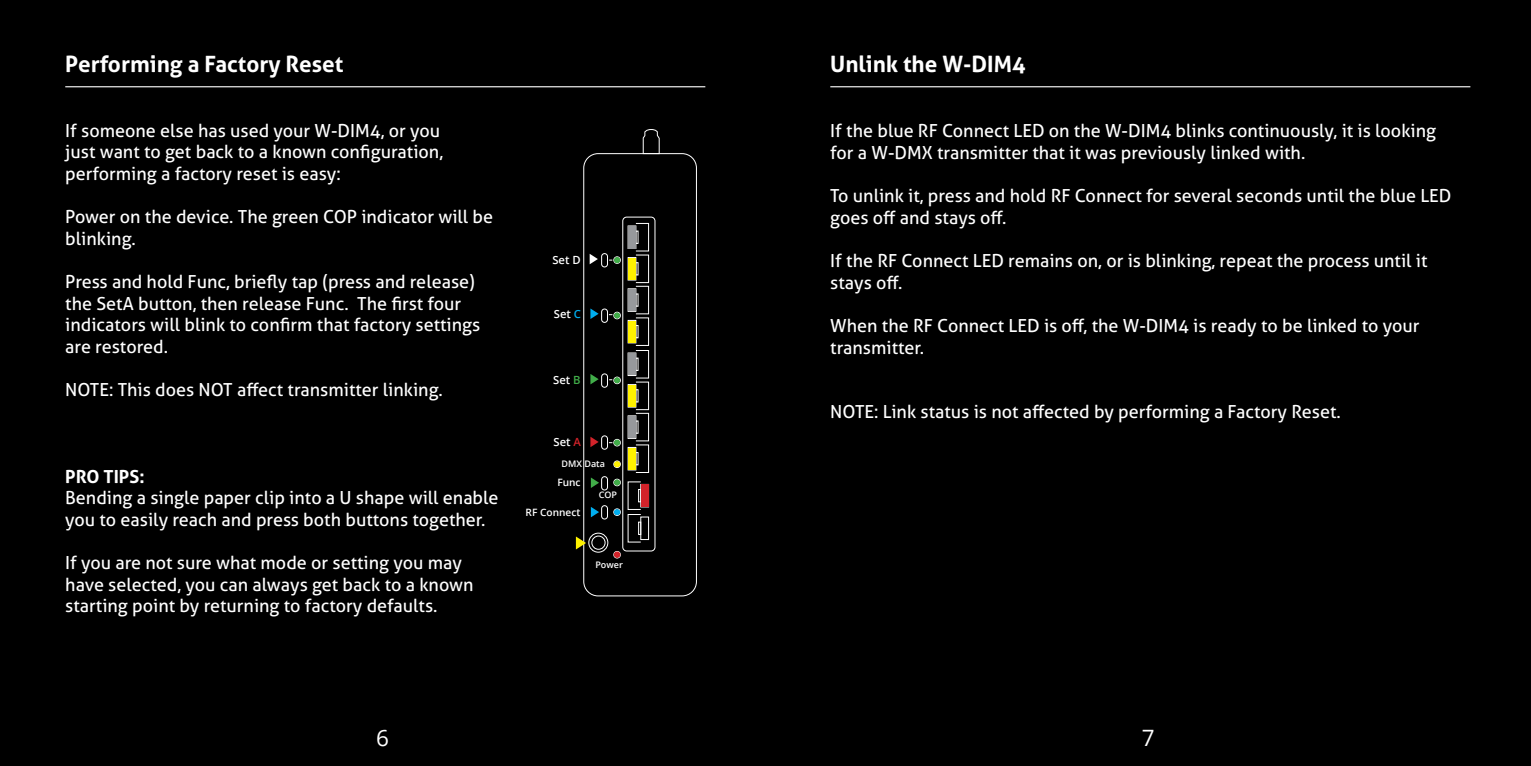
<style>
.page{position:relative;width:1531px;height:766px;background:#fff}
.page>*{position:absolute;margin:0;border:0;box-sizing:border-box;transform-origin:0 0}
.t1{font:700 22.5px "Aller";color:#fff}
.t2{font:22.5px "Open Sans";color:#fff}
.t3{font:18px/21.6px "Aller";color:#fff}
.t4{font:700 18px "Aller";color:#fff}
.t5{font:600 11.25px "Open Sans";color:#fff}
.t6{font:600 10.12px "Open Sans";color:#fff}
.t7{font:600 9px "Open Sans";color:#fff}
.s1{color:#00aeef}
.s2{color:#41ad49}
.s3{color:#d2232a}
</style>
<div class="page">
<div style="left:0;top:0;width:1531px;height:765px;background:#000"></div>
<hr style="left:65px;top:86px;width:640px;height:1px;background:#fff">
<hr style="left:830px;top:86px;width:640px;height:1px;background:#fff">
<div style="left:640px;top:516px;width:9px;height:23px;border:1px solid #fff"></div>
<svg style="left:638px;top:521px;width:3px;height:13px"></svg>
<svg style="left:638px;top:489px;width:3px;height:13px"></svg>
<div style="left:635px;top:444px;width:14px;height:28px;border:1px solid #fff"></div>
<svg style="left:635px;top:452px;width:3px;height:13px"></svg>
<div style="left:635px;top:413px;width:14px;height:28px;border:1px solid #fff"></div>
<svg style="left:636px;top:420px;width:2px;height:13px"></svg>
<div style="left:635px;top:381px;width:14px;height:29px;border:1px solid #fff"></div>
<div style="left:628px;top:384px;width:8px;height:23px;border:1px solid #fff"></div>
<svg style="left:635px;top:389px;width:3px;height:13px"></svg>
<div style="left:635px;top:350px;width:14px;height:28px;border:1px solid #fff"></div>
<svg style="left:635px;top:357px;width:3px;height:13px"></svg>
<div style="left:635px;top:317px;width:14px;height:28px;border:1px solid #fff"></div>
<svg style="left:635px;top:325px;width:3px;height:13px"></svg>
<div style="left:635px;top:286px;width:14px;height:28px;border:1px solid #fff"></div>
<svg style="left:635px;top:293px;width:3px;height:13px"></svg>
<div style="left:635px;top:255px;width:14px;height:28px;border:1px solid #fff"></div>
<div style="left:628px;top:257px;width:8px;height:23px;border:1px solid #fff"></div>
<svg style="left:635px;top:262px;width:3px;height:13px"></svg>
<div style="left:635px;top:223px;width:14px;height:28px;border:1px solid #fff"></div>
<svg style="left:635px;top:231px;width:3px;height:12px"></svg>
<div style="left:622px;top:217px;width:33px;height:334px;border:1px solid #fff;border-radius:4px"></div>
<div style="left:583px;top:153px;width:114px;height:443px;border:1px solid #fff;border-radius:14px"></div>
<div style="left:591px;top:535px;width:14px;height:14px;border:1px solid #fff;border-radius:50%"></div>
<div style="left:588px;top:532px;width:20px;height:20px;border:1px solid #fff;border-radius:50%"></div>
<div style="left:613px;top:551px;width:8px;height:7px;border:1px solid #fff;border-radius:50%"></div>
<div style="left:601px;top:505px;width:7px;height:14px;border:1px solid #fff;border-radius:3px"></div>
<div style="left:601px;top:476px;width:7px;height:14px;border:1px solid #fff;border-radius:3px"></div>
<div style="left:601px;top:435px;width:7px;height:14px;border:1px solid #fff;border-radius:3px"></div>
<div style="left:601px;top:373px;width:7px;height:14px;border:1px solid #fff;border-radius:3px"></div>
<div style="left:601px;top:308px;width:7px;height:14px;border:1px solid #fff;border-radius:3px"></div>
<div style="left:601px;top:253px;width:7px;height:14px;border:1px solid #fff;border-radius:3px"></div>
<div style="left:613px;top:508px;width:8px;height:7px;border:1px solid #fff;border-radius:50%"></div>
<div style="left:613px;top:478px;width:8px;height:8px;border:1px solid #fff;border-radius:50%"></div>
<div style="left:613px;top:460px;width:8px;height:7px;border:1px solid #fff;border-radius:50%"></div>
<div style="left:613px;top:439px;width:8px;height:7px;border:1px solid #fff;border-radius:50%"></div>
<div style="left:613px;top:376px;width:8px;height:8px;border:1px solid #fff;border-radius:50%"></div>
<div style="left:613px;top:312px;width:8px;height:7px;border:1px solid #fff;border-radius:50%"></div>
<div style="left:613px;top:256px;width:8px;height:7px;border:1px solid #fff;border-radius:50%"></div>
<svg style="left:642px;top:129px;width:18px;height:25px"></svg>
<svg style="left:614px;top:461px;width:6px;height:6px"></svg>
<svg style="left:614px;top:509px;width:6px;height:6px"></svg>
<svg style="left:614px;top:551px;width:6px;height:6px"></svg>
<svg style="left:614px;top:479px;width:6px;height:6px"></svg>
<div style="left:641px;top:484px;width:7px;height:22px;background:#d2232a"></div>
<div style="left:628px;top:447px;width:7px;height:22px;background:#fff200"></div>
<div style="left:628px;top:416px;width:8px;height:22px;background:#97999c"></div>
<div style="left:628px;top:385px;width:7px;height:21px;background:#fff200"></div>
<div style="left:628px;top:353px;width:7px;height:22px;background:#97999c"></div>
<div style="left:628px;top:289px;width:7px;height:22px;background:#97999c"></div>
<div style="left:628px;top:258px;width:7px;height:22px;background:#fff200"></div>
<div style="left:628px;top:226px;width:7px;height:22px;background:#97999c"></div>
<div style="left:628px;top:320px;width:7px;height:22px;background:#fff200"></div>
<svg style="left:609px;top:439px;width:11px;height:6px"></svg>
<svg style="left:609px;top:377px;width:11px;height:6px"></svg>
<svg style="left:609px;top:312px;width:11px;height:6px"></svg>
<svg style="left:609px;top:257px;width:11px;height:6px"></svg>
<svg style="left:589px;top:254px;width:9px;height:10px"></svg>
<svg style="left:590px;top:374px;width:8px;height:10px"></svg>
<svg style="left:590px;top:436px;width:8px;height:11px"></svg>
<svg style="left:591px;top:477px;width:8px;height:11px"></svg>
<svg style="left:590px;top:308px;width:8px;height:11px"></svg>
<svg style="left:591px;top:507px;width:8px;height:10px"></svg>
<svg style="left:576px;top:536px;width:10px;height:13px"></svg>
<p class="t1" style="left:65px;top:50px;width:280px">Performing a Factory Reset</p>
<p class="t3" style="left:65px;top:119px;width:379px">If someone else has used your W-DIM4, or you just want to get back to a known configuration, performing a factory reset is easy:</p>
<p class="t3" style="left:65px;top:206px;width:429px">Power on the device. The green COP indicator will be blinking.</p>
<p class="t3" style="left:65px;top:271px;width:417px">Press and hold Func, briefly tap (press and release) the SetA button, then release Func. The first four indicators will blink to confirm that factory settings are restored.</p>
<p class="t3" style="left:65px;top:379px;width:379px">NOTE: This does NOT affect transmitter linking.</p>
<p class="t4" style="left:65px;top:465px;width:81px">PRO TIPS:</p>
<p class="t3" style="left:65px;top:487px;width:435px">Bending a single paper clip into a U shape will enable you to easily reach and press both buttons together.</p>
<p class="t3" style="left:65px;top:551px;width:410px">If you are not sure what mode or setting you may have selected, you can always get back to a known starting point by returning to factory defaults.</p>
<p class="t5" style="left:552px;top:252px;width:30px">Set D</p>
<p class="t5" style="left:554px;top:306px;width:29px">Set <span class="s1">C</span></p>
<p class="t5" style="left:553px;top:372px;width:29px">Set <span class="s2">B</span></p>
<p class="t5" style="left:553px;top:434px;width:29px">Set <span class="s3">A</span></p>
<p class="t7" style="left:561px;top:457px;width:45px">DMX Data</p>
<p class="t6" style="left:557px;top:475px;width:25px">Func</p>
<p class="t6" style="left:526px;top:504px;width:56px">RF Connect</p>
<p class="t7" style="left:599px;top:488px;width:20px">COP</p>
<p class="t7" style="left:595px;top:558px;width:29px">Power</p>
<p class="t1" style="left:830px;top:51px;width:197px">Unlink the W-DIM4</p>
<p class="t3" style="left:830px;top:120px;width:607px">If the blue RF Connect LED on the W-DIM4 blinks continuously, it is looking for a W-DMX transmitter that it was previously linked with.</p>
<p class="t3" style="left:830px;top:185px;width:622px">To unlink it, press and hold RF Connect for several seconds until the blue LED goes off and stays off.</p>
<p class="t3" style="left:830px;top:250px;width:599px">If the RF Connect LED remains on, or is blinking, repeat the process until it stays off.</p>
<p class="t3" style="left:830px;top:314px;width:590px">When the RF Connect LED is off, the W-DIM4 is ready to be linked to your transmitter.</p>
<p class="t3" style="left:830px;top:401px;width:512px">NOTE: Link status is not affected by performing a Factory Reset.</p>
<p class="t2" style="left:376px;top:721px;width:14px">6</p>
<p class="t2" style="left:1142px;top:721px;width:14px">7</p>
</div>
